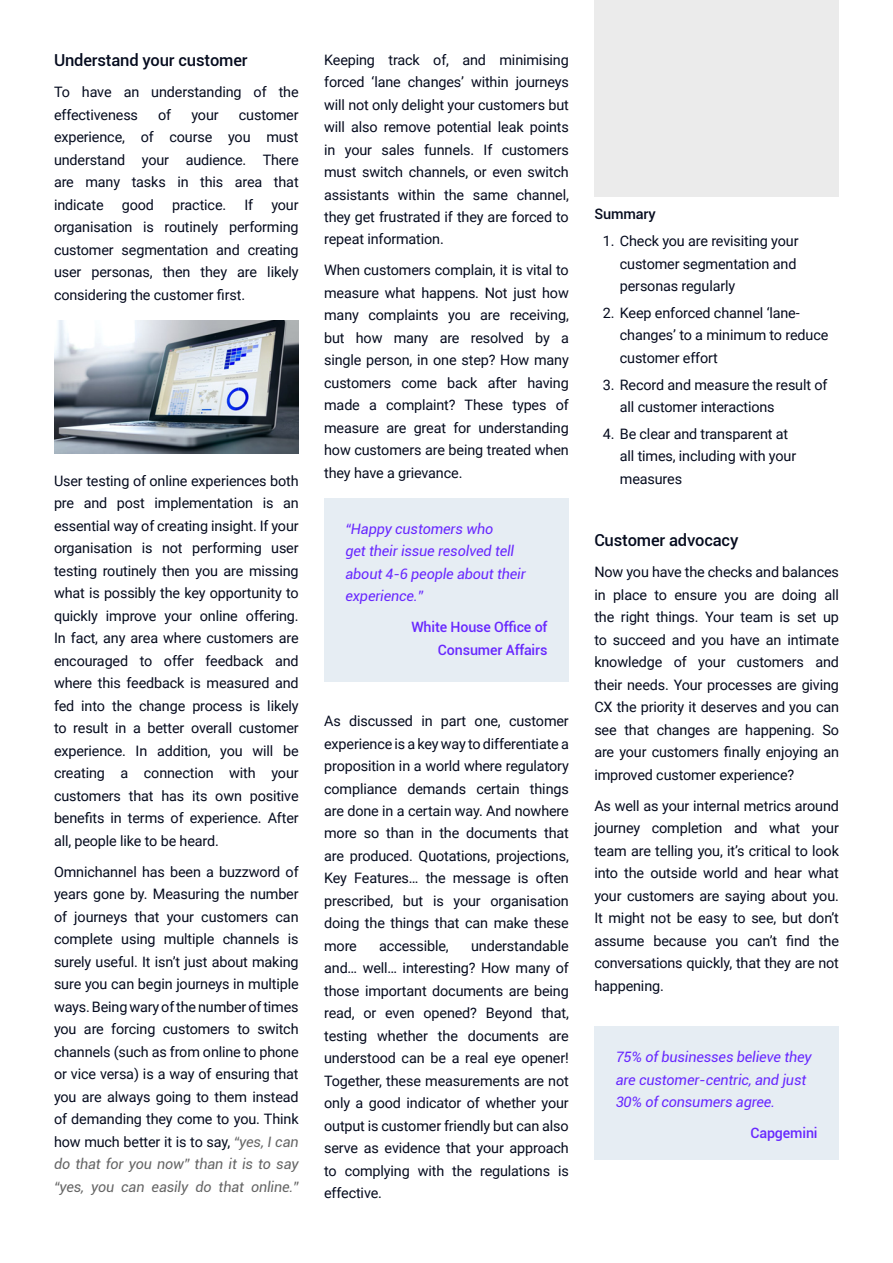
<style>
.page{position:relative;width:893px;height:1263px;background:#fff}
.page>*{position:absolute;margin:0;border:0;box-sizing:border-box;transform-origin:0 0}
.t1{font:500 16.5px "Roboto";letter-spacing:-.01em;color:#050b1e}
.t2{font:14.4px/22.5px "Roboto";letter-spacing:-.01em;color:#050b1e;text-align:justify}
.t3{font:italic 14.4px/22.5px "Roboto";letter-spacing:-.01em;color:#6828ff}
.t4{font:500 14.4px "Roboto";letter-spacing:-.01em;color:#050b1e}
.t5{font:500 14.25px/22.5px "Roboto";letter-spacing:-.01em;color:#6828ff;text-align:right}
.s1{font-style:italic;color:#666}
</style>
<div class="page">
<div style="left:324px;top:498px;width:245px;height:184px;background:#e6edf3"></div>
<div style="left:594px;top:1026px;width:245px;height:134px;background:#e6edf3"></div>
<div style="left:594px;top:0;width:245px;height:197px;background:#ebebeb"></div>
<img style="left:54px;top:320px;width:245px;height:133px">
<p class="t1" style="left:54px;top:49px;width:195px">Understand your customer</p>
<p class="t2" style="left:54px;top:80px;width:246px">To have an understanding of the effectiveness</p>
<p class="t2" style="left:158px;top:103px;width:15px">of</p>
<p class="t2" style="left:191px;top:103px;width:29px">your</p>
<p class="t2" style="left:54px;top:103px;width:246px;text-indent:185px">customer experience, of course you must understand your audience. There are many tasks in this area that indicate</p>
<p class="t2" style="left:122px;top:193px;width:34px">good</p>
<p class="t2" style="left:172px;top:193px;width:56px">practice.</p>
<p class="t2" style="left:244px;top:193px;width:10px">If</p>
<p class="t2" style="left:54px;top:193px;width:246px;text-indent:217px">your organisation is routinely performing customer segmentation and creating user personas, then they are likely considering the customer first.</p>
<p class="t2" style="left:54px;top:469px;width:246px">User testing of online experiences both pre and post implementation is an essential way of creating insight. If your organisation is not performing user testing routinely then you are missing what is possibly the key opportunity to quickly improve your online offering.<br>In fact, any area where customers are encouraged to offer feedback and where this feedback is measured and fed into the change process is likely to result in a better overall customer experience. In addition, you will be creating a connection with your customers that has its own positive benefits in terms of experience. After all, people like to be heard.</p>
<p class="t2" style="left:54px;top:860px;width:246px">Omnichannel has been a buzzword of years gone by. Measuring the number of journeys that your customers can complete using multiple channels is surely useful. It isn’t just about making sure you can begin journeys in multiple ways. Being wary of the number of times you are forcing customers to switch channels (such as from online to phone or vice versa) is a way of ensuring that you are always going to them instead of demanding they come to you. Think how much better it is to say, <span class="s1">“yes, I can do that for you now” than it is to say “yes, you can easily do that online.”</span></p>
<p class="t2" style="left:324px;top:48px;width:246px">Keeping track of, and minimising forced ‘lane changes’ within journeys will not only delight your customers but will also remove potential leak points in your sales funnels. If customers must switch channels, or even switch assistants within the same channel, they get frustrated if they are forced to repeat information.</p>
<p class="t2" style="left:324px;top:259px;width:246px">When customers complain, it is vital to measure what happens. Not just how many complaints you are receiving, but how many are resolved by a single person, in one step? How many customers come back after having made a complaint? These types of measure are great for understanding how customers are being treated when they have a grievance.</p>
<p class="t3" style="left:345px;top:517px;width:182px">“Happy customers who<br>get their issue resolved tell about 4-6 people about their experience.”</p>
<p class="t5" style="left:411px;top:615px;width:138px">White House Office of<br>Consumer Affairs</p>
<p class="t2" style="left:324px;top:709px;width:246px">As discussed in part one, customer experience is a key way to differentiate a proposition in a world where regulatory compliance demands certain things are done in a certain way. And nowhere more so than in the documents that are produced. Quotations, projections, Key Features… the message is often prescribed, but is your organisation doing the things that can make these more</p>
<p class="t2" style="left:324px;top:934px;width:246px;text-indent:147px">understandable and… well… interesting? How many of those important documents are being read, or even opened? Beyond that, testing whether the documents are understood can be a real eye opener!<br>Together, these measurements are not only a good indicator of whether your output is customer friendly but can also serve as evidence that your approach to complying with the regulations is effective.</p>
<p class="t2" style="left:379px;top:934px;width:71px">accessible,</p>
<p class="t4" style="left:594px;top:204px;width:63px">Summary</p>
<p class="t2" style="left:620px;top:229px;width:180px;text-align:left;text-indent:-17px">1. Check you are revisiting your customer segmentation and personas regularly</p>
<p class="t2" style="left:620px;top:301px;width:210px;text-align:left;text-indent:-17px">2. Keep enforced channel ‘lane&shy;changes’ to a minimum to reduce customer effort</p>
<p class="t2" style="left:620px;top:373px;width:209px;text-indent:-17px">3. Record and measure the result of all customer interactions</p>
<p class="t2" style="left:620px;top:422px;width:178px;text-align:left;text-indent:-17px">4. Be clear and transparent at all times, including with your measures</p>
<p class="t1" style="left:594px;top:529px;width:146px">Customer advocacy</p>
<p class="t2" style="left:594px;top:560px;width:246px">Now you have the checks and balances in place to ensure you are doing all the right things. Your team is set up to succeed and you have an intimate knowledge of your customers and their needs. Your processes are giving CX the priority it deserves and you can see that changes are happening. So are your customers finally enjoying an improved customer experience?</p>
<p class="t2" style="left:594px;top:794px;width:246px">As well as your internal metrics around journey completion and what your team are telling you, it’s critical to look into the outside world and hear what your customers are saying about you.<br>It might not be easy to see, but don’t assume because you can’t find the conversations quickly, that they are not happening.</p>
<p class="t3" style="left:616px;top:1045px;width:197px">75% of businesses believe they are customer-centric, and just<br>30% of consumers agree.</p>
<p class="t5" style="left:750px;top:1121px;width:69px">Capgemini</p>
</div>
